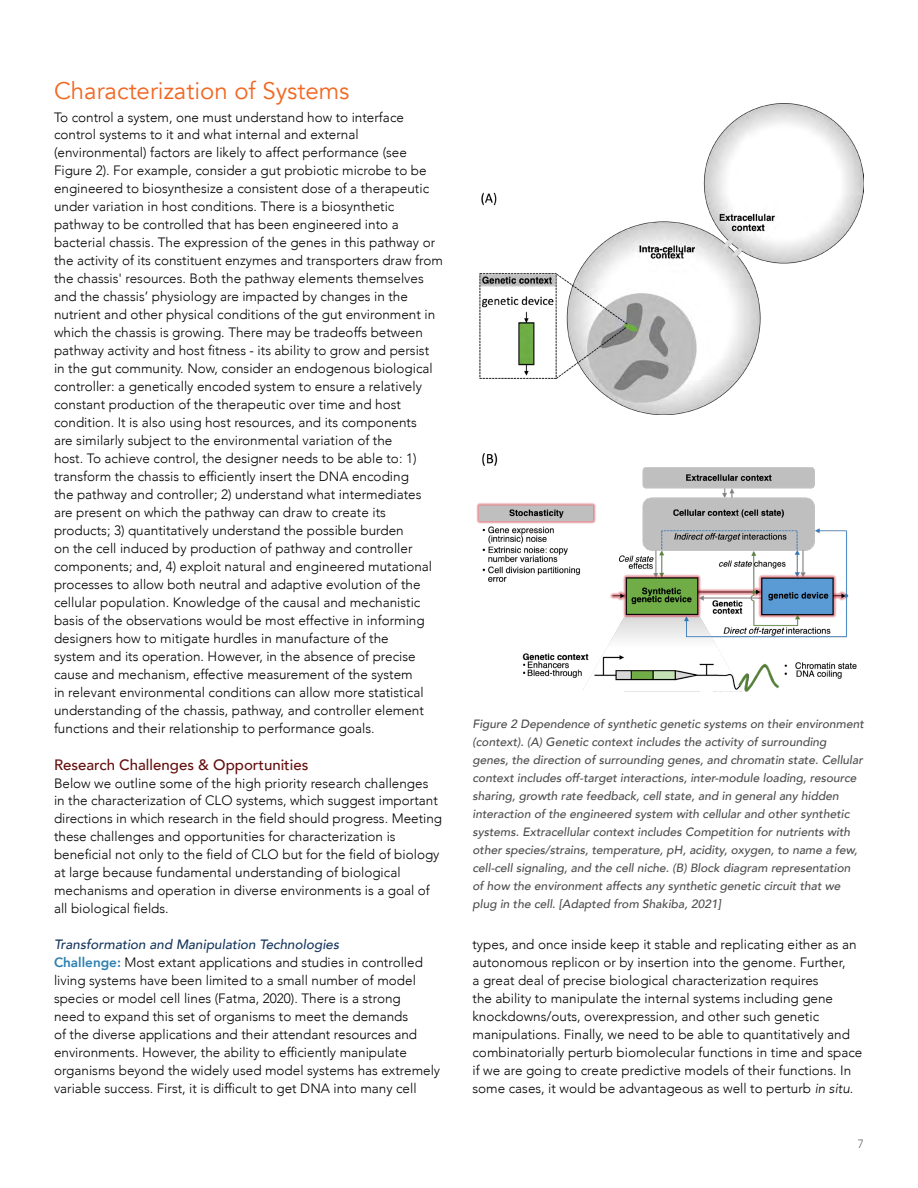
<style>
.page{position:relative;width:918px;height:1188px;background:#fff}
.page>*{position:absolute;margin:0;border:0;box-sizing:border-box;transform-origin:0 0}
.t1{font:24px "Avenir";color:#f26722}
.t2{font:500 15px "Avenir";color:#640f0e}
.t3{font:300 13.5px/18px "Avenir";color:#000}
.t4{font:italic 500 12px/18px "Avenir";color:#4d4d4f}
.t5{font:300 12px "Avenir";color:#636466}
.s1{font-weight:500;font-style:italic;color:#17375e}
.s2{font-weight:800;color:#2e80b1}
.s3{font-style:italic}
</style>
<div class="page">
<img style="left:479px;top:104px;width:385px;height:311px">
<img style="left:476px;top:453px;width:381px;height:239px">
<h1 class="t1" style="left:54px;top:76px;width:297px">Characterization of Systems</h1>
<p class="t3" style="left:54px;top:108px;width:390px">To control a system, one must understand how to interface control systems to it and what internal and external (environmental) factors are likely to affect performance (see Figure 2). For example, consider a gut probiotic microbe to be engineered to biosynthesize a consistent dose of a therapeutic under variation in host conditions. There is a biosynthetic pathway to be controlled that has been engineered into a bacterial chassis. The expression of the genes in this pathway or the activity of its constituent enzymes and transporters draw from the chassis' resources. Both the pathway elements themselves and the chassis’ physiology are impacted by changes in the nutrient and other physical conditions of the gut environment in which the chassis is growing. There may be tradeoffs between pathway activity and host fitness - its ability to grow and persist in the gut community. Now, consider an endogenous biological controller: a genetically encoded system to ensure a relatively constant production of the therapeutic over time and host condition. It is also using host resources, and its components<br>are similarly subject to the environmental variation of the<br>host. To achieve control, the designer needs to be able to: 1) transform the chassis to efficiently insert the DNA encoding<br>the pathway and controller; 2) understand what intermediates are present on which the pathway can draw to create its products; 3) quantitatively understand the possible burden<br>on the cell induced by production of pathway and controller components; and, 4) exploit natural and engineered mutational processes to allow both neutral and adaptive evolution of the cellular population. Knowledge of the causal and mechanistic basis of the observations would be most effective in informing designers how to mitigate hurdles in manufacture of the<br>system and its operation. However, in the absence of precise cause and mechanism, effective measurement of the system<br>in relevant environmental conditions can allow more statistical understanding of the chassis, pathway, and controller element functions and their relationship to performance goals.</p>
<p class="t2" style="left:54px;top:751px;width:256px">Research Challenges &amp; Opportunities</p>
<p class="t3" style="left:54px;top:774px;width:390px">Below we outline some of the high priority research challenges in the characterization of CLO systems, which suggest important directions in which research in the field should progress. Meeting these challenges and opportunities for characterization is beneficial not only to the field of CLO but for the field of biology at large because fundamental understanding of biological mechanisms and operation in diverse environments is a goal of all biological fields.</p>
<p class="t3" style="left:54px;top:936px;width:388px"><span class="s1">Transformation and Manipulation Technologies<br></span><span class="s2">Challenge:</span> Most extant applications and studies in controlled living systems have been limited to a small number of model species or model cell lines (Fatma, 2020). There is a strong<br>need to expand this set of organisms to meet the demands<br>of the diverse applications and their attendant resources and environments. However, the ability to efficiently manipulate organisms beyond the widely used model systems has extremely variable success. First, it is difficult to get DNA into many cell</p>
<p class="t3" style="left:472px;top:936px;width:391px">types, and once inside keep it stable and replicating either as an autonomous replicon or by insertion into the genome. Further,<br>a great deal of precise biological characterization requires<br>the ability to manipulate the internal systems including gene knockdowns/outs, overexpression, and other such genetic manipulations. Finally, we need to be able to quantitatively and combinatorially perturb biomolecular functions in time and space if we are going to create predictive models of their functions. In some cases, it would be advantageous as well to perturb <span class="s3">in situ</span>.</p>
<p class="t4" style="left:472px;top:715px;width:393px">Figure 2 Dependence of synthetic genetic systems on their environment (context). (A) Genetic context includes the activity of surrounding genes, the direction of surrounding genes, and chromatin state. Cellular context includes off-target interactions, inter-module loading, resource sharing, growth rate feedback, cell state, and in general any hidden interaction of the engineered system with cellular and other synthetic systems. Extracellular context includes Competition for nutrients with other species/strains, temperature, pH, acidity, oxygen, to name a few, cell-cell signaling, and the cell niche. (B) Block diagram representation of how the environment affects any synthetic genetic circuit that we plug in the cell. [Adapted from Shakiba, 2021]</p>
<p class="t5" style="left:858px;top:1136px;width:8px">7</p>
</div>
